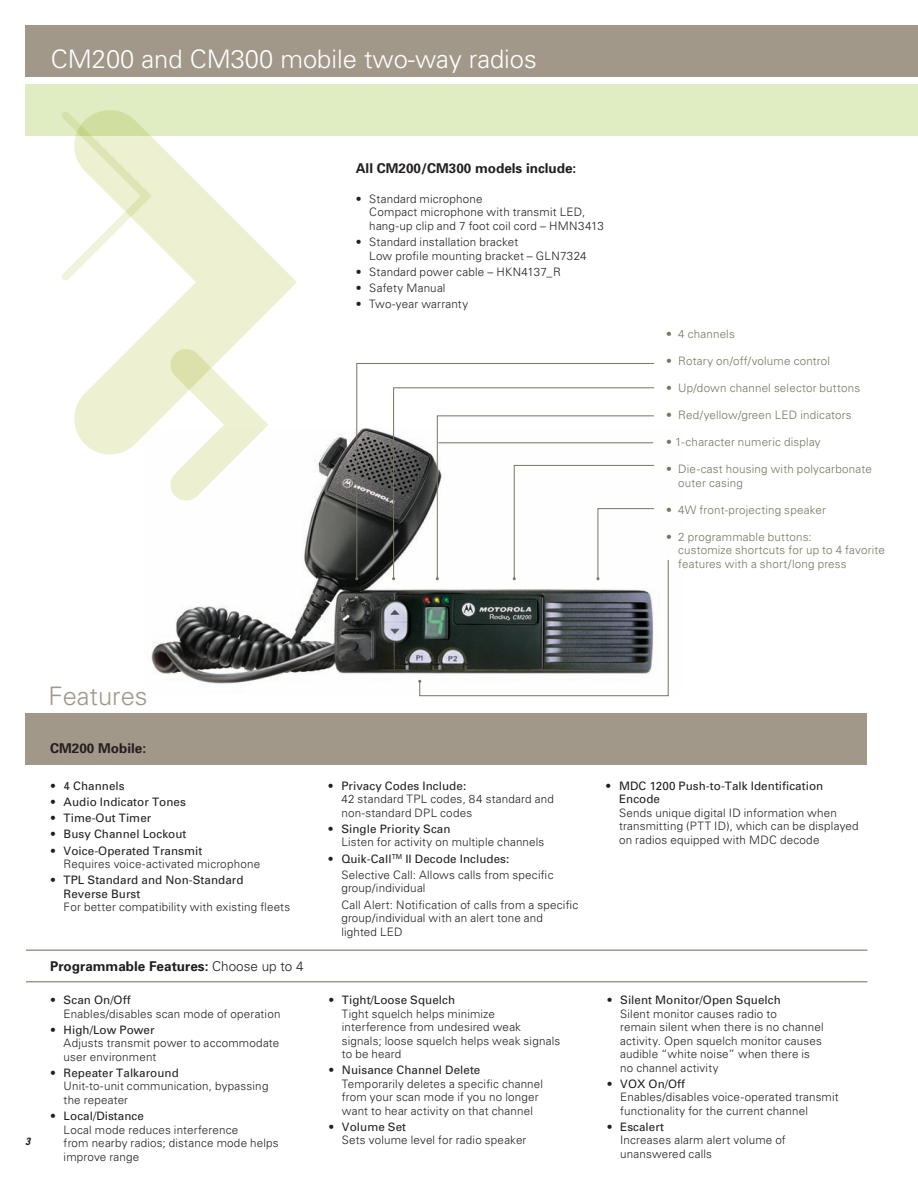
<style>
.page{position:relative;width:918px;height:1188px;background:#fff}
.page>*{position:absolute;margin:0;border:0;box-sizing:border-box;transform-origin:0 0}
.Subtitle{font:300 25.5px "Univers";color:#fff}
.Subtitle-2{font:300 25.5px "Univers";color:#a1988a}
.BODY_BF{font:700 13.5px "Univers";color:#231f20}
.Listings_7_75_11{font:300 11.7px/13.5px "Univers";letter-spacing:.015em;color:#231f20}
.CALLOUTS{font:300 11.7px/13.5px "Univers";letter-spacing:.015em;color:#767561}
.Listings_7_75_11-2{font:11.7px "Univers";letter-spacing:.005em;color:#231f20}
.Page_numbers{font:italic 700 condensed 10.5px "Univers";color:#231f20}
.s1{font-weight:300}
.s2{font-weight:400}
</style>
<div class="page">
<div style="left:26px;top:85px;width:892px;height:51px;background:#e0edc3"></div>
<div style="left:26px;top:26px;width:892px;height:51px;background:#a1988a"></div>
<hr style="left:26px;top:981px;width:841px;height:1px;background:#a1988a">
<hr style="left:26px;top:949px;width:841px;height:2px;background:#a1988a">
<div style="left:25px;top:714px;width:841px;height:51px;background:#a1988a"></div>
<img style="left:151px;top:434px;width:267px;height:250px">
<svg style="left:356px;top:363px;width:298px;height:216px"></svg>
<svg style="left:418px;top:415px;width:251px;height:281px"></svg>
<hr style="left:439px;top:442px;width:214px;height:1px;background:#767561">
<svg style="left:74px;top:110px;width:223px;height:346px"></svg>
<svg style="left:169px;top:348px;width:99px;height:154px"></svg>
<svg style="left:62px;top:111px;width:90px;height:170px"></svg>
<p class="Subtitle" style="left:51px;top:43px;width:488px">CM200 and CM300 mobile two-way radios</p>
<p class="BODY_BF" style="left:356px;top:160px;width:222px">All CM200/CM300 models include:</p>
<p class="Listings_7_75_11" style="left:369px;top:192px;width:236px;text-indent:-13px">• Standard microphone<br>Compact microphone with transmit LED, hang-up clip and 7 foot coil cord – HMN3413</p>
<p class="Listings_7_75_11" style="left:369px;top:235px;width:219px;text-indent:-13px">• Standard installation bracket<br>Low profile mounting bracket – GLN7324</p>
<p class="Listings_7_75_11" style="left:356px;top:265px;width:207px">• Standard power cable – HKN4137_R</p>
<p class="Listings_7_75_11" style="left:356px;top:281px;width:91px">• Safety Manual</p>
<p class="Listings_7_75_11" style="left:356px;top:297px;width:114px">• Two-year warranty</p>
<p class="CALLOUTS" style="left:666px;top:327px;width:70px">• 4 channels</p>
<p class="CALLOUTS" style="left:666px;top:354px;width:165px">• Rotary on/off/volume control</p>
<p class="CALLOUTS" style="left:666px;top:381px;width:195px">• Up/down channel selector buttons</p>
<p class="CALLOUTS" style="left:666px;top:408px;width:187px">• Red/yellow/green LED indicators</p>
<p class="CALLOUTS" style="left:666px;top:435px;width:156px">• 1-character numeric display</p>
<p class="CALLOUTS" style="left:678px;top:462px;width:195px;text-indent:-12px">• Die-cast housing with polycarbonate outer casing</p>
<p class="CALLOUTS" style="left:666px;top:503px;width:161px">• 4W front-projecting speaker</p>
<p class="CALLOUTS" style="left:678px;top:530px;width:208px;text-indent:-12px">• 2 programmable buttons:<br>customize shortcuts for up to 4 favorite features with a short/long press</p>
<p class="Page_numbers" style="left:26px;top:1135px;width:6px">3</p>
<p class="Subtitle-2" style="left:49px;top:681px;width:101px">Features</p>
<p class="BODY_BF" style="left:50px;top:739px;width:98px">CM200 Mobile:</p>
<p class="Listings_7_75_11-2" style="left:50px;top:778px;width:76px"><span class="s1">•</span> 4 Channels</p>
<p class="Listings_7_75_11-2" style="left:50px;top:795px;width:137px"><span class="s1">•</span> Audio Indicator Tones</p>
<p class="Listings_7_75_11-2" style="left:50px;top:811px;width:103px"><span class="s1">•</span> Time-Out Timer</p>
<p class="Listings_7_75_11-2" style="left:50px;top:827px;width:138px"><span class="s1">•</span> Busy Channel Lockout</p>
<p class="Listings_7_75_11" style="left:64px;top:843px;width:198px;text-indent:-13px">• <span class="s2">Voice-Operated Transmit<br></span>Requires voice-activated microphone</p>
<p class="Listings_7_75_11" style="left:64px;top:873px;width:228px;text-indent:-13px">• <span class="s2">TPL Standard and Non-Standard<br>Reverse Burst<br></span>For better compatibility with existing fleets</p>
<p class="BODY_BF" style="left:50px;top:957px;width:255px">Programmable Features: <span class="s1">Choose up to 4</span></p>
<p class="Listings_7_75_11" style="left:64px;top:993px;width:218px;text-indent:-13px">• <span class="s2">Scan On/Off<br></span>Enables/disables scan mode of operation</p>
<p class="Listings_7_75_11" style="left:64px;top:1022px;width:217px;text-indent:-13px">• <span class="s2">High/Low Power<br></span>Adjusts transmit power to accommodate user environment</p>
<p class="Listings_7_75_11" style="left:64px;top:1066px;width:206px;text-indent:-13px">• <span class="s2">Repeater Talkaround<br></span>Unit-to-unit communication, bypassing the repeater</p>
<p class="Listings_7_75_11" style="left:64px;top:1109px;width:217px;text-indent:-13px">• <span class="s2">Local/Distance<br></span>Local mode reduces interference<br>from nearby radios; distance mode helps improve range</p>
<p class="Listings_7_75_11" style="left:341px;top:779px;width:214px;text-indent:-13px">• <span class="s2">Privacy Codes Include:<br></span>42 standard TPL codes, 84 standard and non-standard DPL codes</p>
<p class="Listings_7_75_11" style="left:341px;top:822px;width:205px;text-indent:-13px">• <span class="s2">Single Priority Scan<br></span>Listen for activity on multiple channels</p>
<p class="Listings_7_75_11-2" style="left:328px;top:851px;width:183px"><span class="s1">•</span> Quik-Call<sup>TM</sup> II Decode Includes:</p>
<p class="Listings_7_75_11" style="left:341px;top:868px;width:214px">Selective Call: Allows calls from specific group/individual</p>
<p class="Listings_7_75_11" style="left:341px;top:897px;width:238px">Call Alert: Notification of calls from a specific group/individual with an alert tone and lighted LED</p>
<p class="Listings_7_75_11" style="left:342px;top:993px;width:220px;text-indent:-13px">• <span class="s2">Tight/Loose Squelch<br></span>Tight squelch helps minimize interference from undesired weak signals; loose squelch helps weak signals to be heard</p>
<p class="Listings_7_75_11" style="left:342px;top:1063px;width:203px;text-indent:-13px">• <span class="s2">Nuisance Channel Delete </span>Temporarily deletes a specific channel from your scan mode if you no longer want to hear activity on that channel</p>
<p class="Listings_7_75_11" style="left:342px;top:1120px;width:186px;text-indent:-13px">• <span class="s2">Volume Set<br></span>Sets volume level for radio speaker</p>
<p class="Listings_7_75_11" style="left:619px;top:779px;width:241px;text-indent:-13px">• <span class="s2">MDC 1200 Push-to-Talk Identification Encode<br></span>Sends unique digital ID information when transmitting (PTT ID), which can be displayed on radios equipped with MDC decode</p>
<p class="Listings_7_75_11" style="left:620px;top:993px;width:205px;text-indent:-13px">• <span class="s2">Silent Monitor/Open Squelch<br></span>Silent monitor causes radio to<br>remain silent when there is no channel activity. Open squelch monitor causes audible “white noise” when there is no channel activity</p>
<p class="Listings_7_75_11" style="left:620px;top:1076px;width:220px;text-indent:-13px">• <span class="s2">VOX On/Off<br></span>Enables/disables voice-operated transmit functionality for the current channel</p>
<p class="Listings_7_75_11" style="left:620px;top:1120px;width:167px;text-indent:-13px">• <span class="s2">Escalert<br></span>Increases alarm alert volume of unanswered calls</p>
</div>
